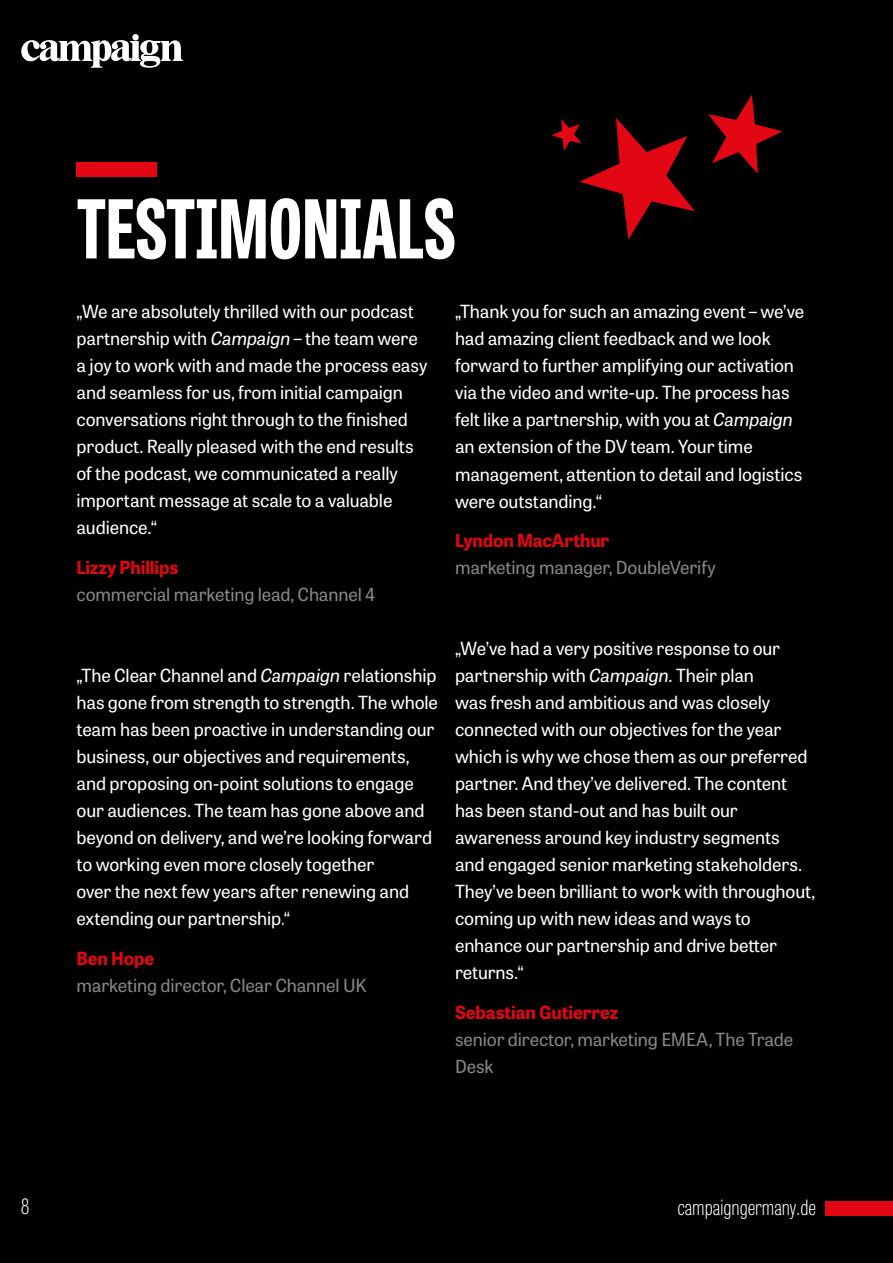
<style>
.page{position:relative;width:893px;height:1263px;background:#000}
.page>*{position:absolute;margin:0;border:0;box-sizing:border-box;transform-origin:0 0}
.t1{font:800 80.55px "Tablet Gothic Compressed";letter-spacing:.01em;color:#fff}
.t2{font:100 21px "Tablet Gothic Compressed";color:#fff}
.t3{font:18px/27px "Tablet Gothic";letter-spacing:-.005em;color:#fff}
.t4{font:18px/27px "Tablet Gothic";letter-spacing:-.01em;color:#878787}
.t5{font:700 18px "Tablet Gothic";letter-spacing:-.005em;color:#e30613}
.s1{font-style:italic}
.s2{font-family:"Tablet Gothic Compressed"}
</style>
<div class="page">
<div style="left:825px;top:1201px;width:68px;height:14px;background:#e30613"></div>
<div style="left:132px;top:34px;width:7px;height:6px;background:#fff;border-radius:50%"></div>
<svg style="left:21px;top:40px;width:162px;height:28px"></svg>
<div style="left:77px;top:162px;width:80px;height:14px;background:#e30613"></div>
<svg style="left:708px;top:95px;width:74px;height:79px"></svg>
<svg style="left:552px;top:118px;width:143px;height:122px"></svg>
<h1 class="t1" style="left:77px;top:168px;width:379px">TESTIMONIALS</h1>
<p class="t3" style="left:77px;top:297px;width:352px">„We are absolutely thrilled with our podcast partnership with <span class="s1">Campaign</span> – the team were a joy to work with and made the process easy and seamless for us, from initial campaign conversations right through to the finished product. Really pleased with the end results of the podcast, we communicated a really important message at scale to a valuable audience.“</p>
<p class="t5" style="left:77px;top:554px;width:103px">Lizzy Phillips</p>
<p class="t4" style="left:77px;top:580px;width:300px">commercial marketing lead, Channel 4</p>
<p class="t3" style="left:77px;top:661px;width:363px">„The Clear Channel and <span class="s1">Campaign</span> relationship has gone from strength to strength. The whole team has been proactive in understanding our business, our objectives and requirements, and proposing on-point solutions to engage our audiences. The team has gone above and beyond on delivery, and we’re looking forward to working even more closely together<br>over the next few years after renewing and extending our partnership<span class="s2">.</span>“</p>
<p class="t5" style="left:77px;top:944px;width:79px">Ben Hope</p>
<p class="t4" style="left:77px;top:971px;width:292px">marketing director, Clear Channel UK</p>
<p class="t3" style="left:455px;top:297px;width:351px">„Thank you for such an amazing event – we’ve had amazing client feedback and we look forward to further amplifying our activation via the video and write-up. The process has felt like a partnership, with you at <span class="s1">Campaign </span>an extension of the DV team. Your time management, attention to detail and logistics were outstanding.“</p>
<p class="t5" style="left:455px;top:527px;width:156px">Lyndon MacArthur</p>
<p class="t4" style="left:455px;top:553px;width:262px">marketing manager, DoubleVerify</p>
<p class="t3" style="left:455px;top:634px;width:361px">„We’ve had a very positive response to our partnership with <span class="s1">Campaign</span>. Their plan<br>was fresh and ambitious and was closely connected with our objectives for the year which is why we chose them as our preferred partner. And they’ve delivered. The content has been stand-out and has built our awareness around key industry segments<br>and engaged senior marketing stakeholders.<br>They’ve been brilliant to work with throughout, coming up with new ideas and ways to enhance our partnership and drive better returns.“</p>
<p class="t5" style="left:455px;top:998px;width:165px">Sebastian Gutierrez</p>
<p class="t4" style="left:455px;top:1025px;width:340px">senior director, marketing EMEA, The Trade<br>Desk</p>
<p class="t2" style="left:21px;top:1191px;width:10px">8</p>
<p class="t2" style="left:677px;top:1192px;width:140px">campaigngermany.de</p>
</div>
